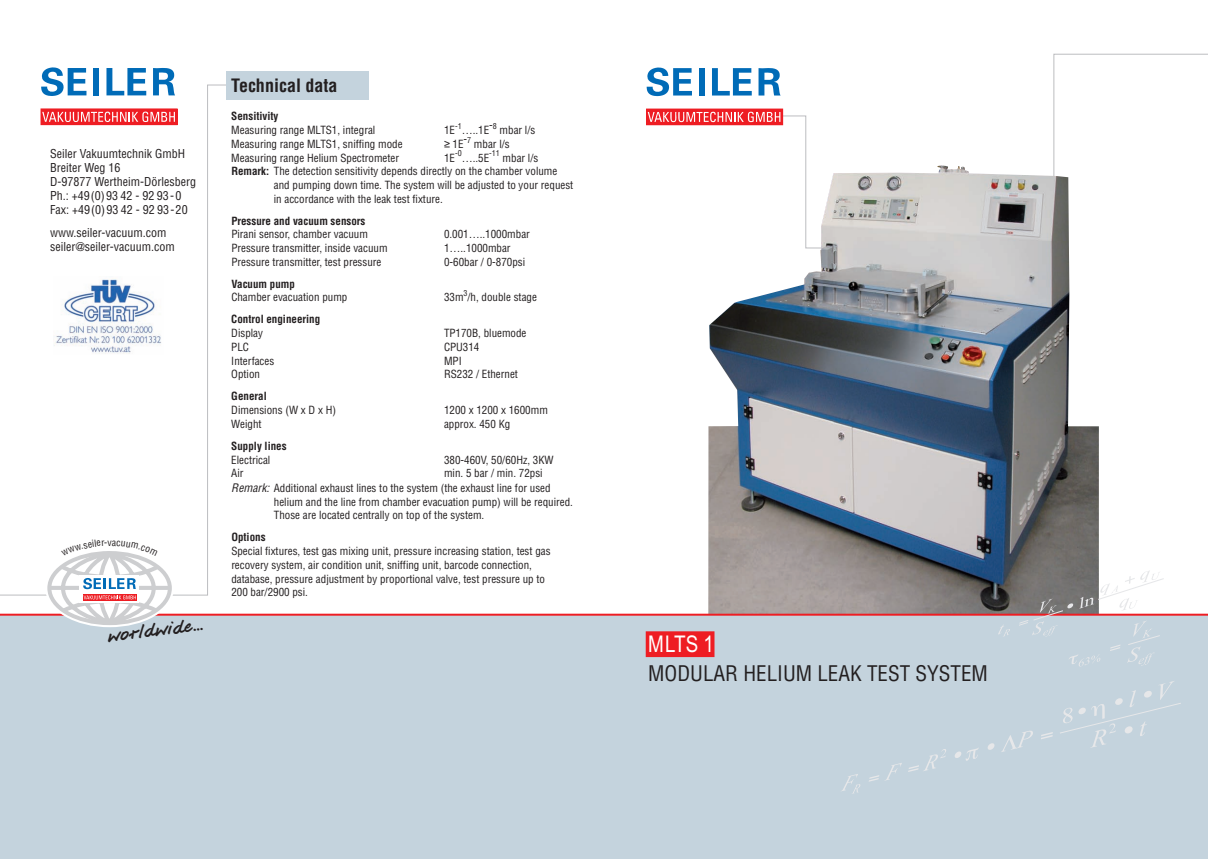
<style>
.page{position:relative;width:1208px;height:859px;background:#fff}
.page>*{position:absolute;margin:0;border:0;box-sizing:border-box;transform-origin:0 0}
.t1{font:23px "Arial Narrow";color:#fff}
.t2{font:condensed 21px "Helvetica";color:#231f20}
.t3{font:20.2px "Font Box Hand Schriften J3 Jesco";color:#231f20}
.t4{font:700 condensed 18px "Helvetica";color:#231f20}
.t5{font:condensed 12px/14px "Helvetica";color:#231f20}
.t6{font:condensed 11px/13.8px "Helvetica";color:#231f20}
.t7{font:700 condensed 11px "Helvetica";color:#231f20}
.t8{font:condensed 9.7px "Helvetica";color:#231f20}
.t9{font:condensed 8px "Helvetica";color:#231f20}
.s1{font-size:8px}
.s2{font-family:"Arial Narrow";font-stretch:normal}
.s3{font-weight:700}
.s4{font-style:italic;font-size:11.5px}
</style>
<div class="page">
<svg style="left:772px;top:53px;width:436px;height:112px"></svg>
<img style="left:708px;top:165px;width:390px;height:449px">
<div style="left:0;top:615px;width:1208px;height:244px;background:#c4d3dd"></div>
<div style="left:0;top:614px;width:1208px;height:1px;border:1px solid #ee1d23"></div>
<svg style="left:0;top:84px;width:239px;height:512px"></svg>
<svg style="left:998px;top:625px;width:12px;height:12px"></svg>
<svg style="left:1019px;top:570px;width:146px;height:97px"></svg>
<svg style="left:842px;top:774px;width:18px;height:20px"></svg>
<svg style="left:1041px;top:732px;width:11px;height:7px"></svg>
<svg style="left:1001px;top:731px;width:32px;height:21px"></svg>
<svg style="left:987px;top:743px;width:7px;height:7px"></svg>
<svg style="left:869px;top:763px;width:33px;height:19px"></svg>
<svg style="left:908px;top:749px;width:38px;height:23px"></svg>
<svg style="left:1060px;top:681px;width:121px;height:67px"></svg>
<svg style="left:955px;top:748px;width:23px;height:13px"></svg>
<div style="left:646px;top:109px;width:136px;height:16px;background:#ee1d23"></div>
<svg style="left:758px;top:67px;width:22px;height:29px"></svg>
<svg style="left:712px;top:68px;width:39px;height:28px"></svg>
<div style="left:699px;top:68px;width:5px;height:28px;background:#006bb7"></div>
<svg style="left:646px;top:67px;width:46px;height:29px"></svg>
<svg style="left:43px;top:111px;width:132px;height:12px"></svg>
<div style="left:41px;top:109px;width:136px;height:16px;border:1px solid #ee1d23"></div>
<svg style="left:153px;top:68px;width:22px;height:27px"></svg>
<svg style="left:106px;top:68px;width:40px;height:27px"></svg>
<div style="left:93px;top:68px;width:6px;height:27px;background:#006bb7"></div>
<svg style="left:41px;top:67px;width:45px;height:29px"></svg>
<svg style="left:648px;top:112px;width:132px;height:10px"></svg>
<svg style="left:42px;top:112px;width:133px;height:10px"></svg>
<div style="left:646px;top:632px;width:68px;height:25px;background:#ee1d23"></div>
<img style="left:53px;top:277px;width:110px;height:78px">
<div style="left:226px;top:71px;width:142px;height:28px;background:#c4d3dd"></div>
<svg style="left:42px;top:539px;width:137px;height:89px"></svg>
<p class="t5" style="left:50px;top:148px;width:148px">Seiler Vakuumtechnik GmbH<br>Breiter Weg 16<br>D-97877 Wertheim-Dörlesberg<br>Ph.: +49(0)93 42 - 92 93-0<br>Fax: +49(0)93 42 - 92 93-20</p>
<p class="t5" style="left:50px;top:227px;width:126px">www.seiler-vacuum.com seiler@seiler-vacuum.com</p>
<p class="t8" style="left:108px;top:538px;width:6px">v</p>
<h3 class="t3" style="left:107px;top:628px;width:98px;rotate:-7deg">worldwide…</h3>
<h3 class="t4" style="left:231px;top:79px;width:108px">Technical data</h3>
<p class="t7" style="left:231px;top:112px;width:49px">Sensitivity</p>
<p class="t6" style="left:231px;top:124px;width:145px">Measuring range MLTS1, integral</p>
<p class="t6" style="left:444px;top:124px;width:12px">1E</p>
<p class="t9" style="left:455px;top:123px;width:8px">-1</p>
<p class="t6" style="left:462px;top:124px;width:29px">…..1E</p>
<p class="t6" style="left:489px;top:119px;width:9px">-<span class="s1">8</span></p>
<p class="t6" style="left:499px;top:124px;width:37px">mbar l/s</p>
<p class="t6" style="left:231px;top:138px;width:173px">Measuring range MLTS1, sniffing mode</p>
<p class="t6" style="left:444px;top:138px;width:21px"><span class="s2">≥</span> 1E</p>
<p class="t6" style="left:463px;top:133px;width:9px">-<span class="s1">7</span></p>
<p class="t6" style="left:474px;top:138px;width:37px">mbar l/s</p>
<p class="t6" style="left:231px;top:152px;width:169px">Measuring range Helium Spectrometer</p>
<p class="t6" style="left:444px;top:152px;width:12px">1E</p>
<p class="t9" style="left:455px;top:150px;width:8px">-0</p>
<p class="t6" style="left:462px;top:152px;width:29px">…..5E</p>
<p class="t9" style="left:489px;top:150px;width:12px">-11</p>
<p class="t6" style="left:502px;top:152px;width:37px">mbar l/s</p>
<p class="t6" style="left:231px;top:165px;width:327px"><span class="s3">Remark:</span> The detection sensitivity depends directly on the chamber volume</p>
<p class="t6" style="left:274px;top:179px;width:301px">and pumping down time. The system will be adjusted to your request</p>
<p class="t6" style="left:274px;top:193px;width:170px">in accordance with the leak test fixture.</p>
<p class="t7" style="left:231px;top:216px;width:136px">Pressure and vacuum sensors</p>
<p class="t6" style="left:231px;top:228px;width:138px">Pirani sensor, chamber vacuum</p>
<p class="t6" style="left:444px;top:228px;width:87px">0.001…..1000mbar</p>
<p class="t6" style="left:231px;top:242px;width:158px">Pressure transmitter, inside vacuum</p>
<p class="t6" style="left:444px;top:242px;width:68px">1…..1000mbar</p>
<p class="t6" style="left:231px;top:256px;width:152px">Pressure transmitter, test pressure</p>
<p class="t6" style="left:444px;top:256px;width:83px">0-60bar / 0-870psi</p>
<p class="t7" style="left:231px;top:279px;width:65px">Vacuum pump</p>
<p class="t6" style="left:231px;top:291px;width:118px">Chamber evacuation pump</p>
<p class="t6" style="left:444px;top:291px;width:94px">33m /h, double stage</p>
<p class="t9" style="left:463px;top:290px;width:5px">3</p>
<p class="t7" style="left:231px;top:315px;width:90px">Control engineering</p>
<p class="t6" style="left:231px;top:327px;width:33px">Display</p>
<p class="t6" style="left:444px;top:327px;width:84px">TP170B, bluemode</p>
<p class="t6" style="left:231px;top:341px;width:19px">PLC</p>
<p class="t6" style="left:444px;top:341px;width:37px">CPU314</p>
<p class="t6" style="left:231px;top:354px;width:44px">Interfaces</p>
<p class="t6" style="left:444px;top:354px;width:19px">MPI</p>
<p class="t6" style="left:231px;top:368px;width:30px">Option</p>
<p class="t6" style="left:444px;top:368px;width:75px">RS232 / Ethernet</p>
<p class="t7" style="left:231px;top:392px;width:37px">General</p>
<p class="t6" style="left:231px;top:404px;width:106px">Dimensions (W x D x H)</p>
<p class="t6" style="left:444px;top:404px;width:105px">1200 x 1200 x 1600mm</p>
<p class="t6" style="left:231px;top:418px;width:32px">Weight</p>
<p class="t6" style="left:444px;top:418px;width:68px">approx. 450 Kg</p>
<p class="t7" style="left:231px;top:442px;width:57px">Supply lines</p>
<p class="t6" style="left:231px;top:454px;width:41px">Electrical</p>
<p class="t6" style="left:444px;top:454px;width:111px">380-460V, 50/60Hz, 3KW</p>
<p class="t6" style="left:231px;top:467px;width:14px">Air</p>
<p class="t6" style="left:444px;top:467px;width:100px">min. 5 bar / min. 72psi</p>
<p class="t6" style="left:231px;top:482px;width:321px"><span class="s4">Remark:</span> Additional exhaust lines to the system (the exhaust line for used</p>
<p class="t6" style="left:274px;top:496px;width:301px">helium and the line from chamber evacuation pump) will be required.</p>
<p class="t6" style="left:274px;top:509px;width:212px">Those are located centrally on top of the system.</p>
<p class="t7" style="left:231px;top:533px;width:36px">Options</p>
<p class="t6" style="left:231px;top:545px;width:321px">Special fixtures, test gas mixing unit, pressure increasing station, test gas recovery system, air condition unit, sniffing unit, barcode connection, database, pressure adjustment by proportional valve, test pressure up to 200 bar/2900 psi.</p>
<h1 class="t1" style="left:648px;top:636px;width:67px">MLTS 1</h1>
<h2 class="t2" style="left:648px;top:665px;width:341px">MODULAR HELIUM LEAK TEST SYSTEM</h2>
</div>
